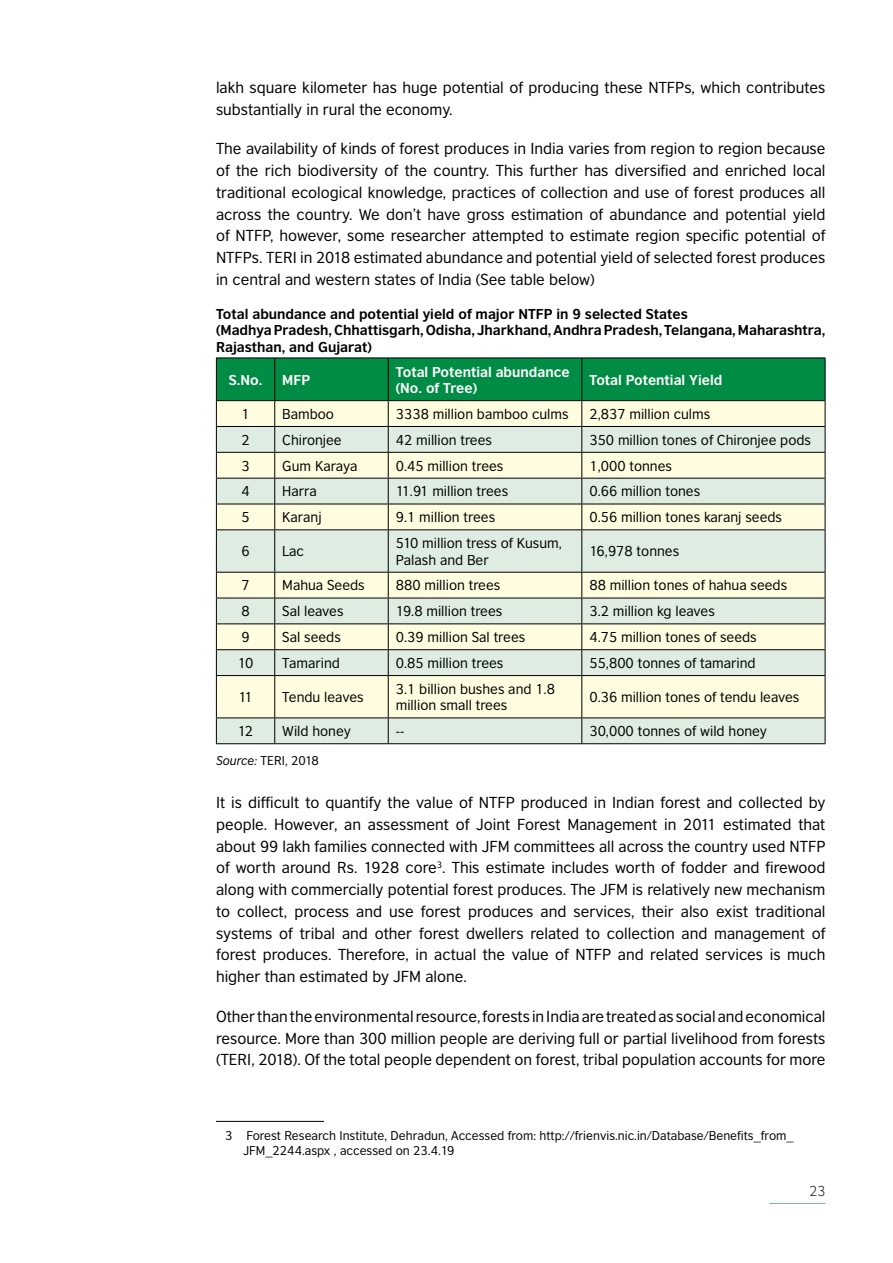
<style>
.page{position:relative;width:893px;height:1263px;background:#fff}
.page>*{position:absolute;margin:0;border:0;box-sizing:border-box;transform-origin:0 0}
.t1{font:15px/21.8px "British Council Sans";color:#000;text-align:justify}
.t2{font:13.5px/16.5px "British Council Sans";color:#000}
.t3{font:700 13.5px/16.2px "British Council Sans";color:#000}
.t4{font:700 13.5px/16.5px "British Council Sans";color:#fff}
.t5{font:300 13.5px "British Council Sans";color:#000}
.t6{font:12px/14.5px "British Council Sans";color:#000}
.s1{font-style:italic}
</style>
<div class="page">
<hr style="left:770px;top:1203px;width:55px;height:1px;background:#76b88f">
<svg style="left:217px;top:530px;width:608px;height:213px;background:#e9efdd"></svg>
<svg style="left:216px;top:358px;width:610px;height:171px;background:#add2b1"></svg>
<hr style="left:216px;top:529px;width:59px;height:1px;background:#000">
<hr style="left:216px;top:530px;width:1px;height:42px;background:#000">
<hr style="left:275px;top:529px;width:113px;height:1px;background:#000">
<hr style="left:274px;top:530px;width:1px;height:42px;background:#000">
<hr style="left:388px;top:529px;width:194px;height:1px;background:#000">
<hr style="left:388px;top:530px;width:1px;height:42px;background:#000">
<hr style="left:582px;top:529px;width:243px;height:1px;background:#000">
<hr style="left:581px;top:530px;width:1px;height:42px;background:#000">
<hr style="left:825px;top:530px;width:1px;height:42px;background:#000">
<hr style="left:216px;top:572px;width:59px;height:1px;background:#000">
<hr style="left:275px;top:572px;width:113px;height:1px;background:#000">
<hr style="left:388px;top:572px;width:194px;height:1px;background:#000">
<hr style="left:582px;top:572px;width:243px;height:1px;background:#000">
<hr style="left:216px;top:598px;width:59px;height:1px;background:#000">
<hr style="left:275px;top:598px;width:113px;height:1px;background:#000">
<hr style="left:388px;top:598px;width:194px;height:1px;background:#000">
<hr style="left:582px;top:598px;width:243px;height:1px;background:#000">
<hr style="left:216px;top:623px;width:59px;height:1px;background:#000">
<hr style="left:275px;top:623px;width:113px;height:1px;background:#000">
<hr style="left:388px;top:623px;width:194px;height:1px;background:#000">
<hr style="left:582px;top:623px;width:243px;height:1px;background:#000">
<hr style="left:216px;top:649px;width:59px;height:1px;background:#000">
<svg style="left:216px;top:572px;width:1px;height:103px"></svg>
<hr style="left:275px;top:649px;width:113px;height:1px;background:#000">
<svg style="left:274px;top:572px;width:1px;height:103px"></svg>
<hr style="left:388px;top:649px;width:194px;height:1px;background:#000">
<svg style="left:388px;top:572px;width:1px;height:103px"></svg>
<hr style="left:582px;top:649px;width:243px;height:1px;background:#000">
<svg style="left:581px;top:572px;width:1px;height:103px"></svg>
<svg style="left:825px;top:572px;width:1px;height:103px"></svg>
<hr style="left:216px;top:675px;width:59px;height:1px;background:#000">
<hr style="left:216px;top:676px;width:1px;height:41px;background:#000">
<hr style="left:275px;top:675px;width:113px;height:1px;background:#000">
<hr style="left:274px;top:676px;width:1px;height:41px;background:#000">
<hr style="left:388px;top:675px;width:194px;height:1px;background:#000">
<hr style="left:388px;top:676px;width:1px;height:41px;background:#000">
<hr style="left:582px;top:675px;width:243px;height:1px;background:#000">
<hr style="left:581px;top:676px;width:1px;height:41px;background:#000">
<hr style="left:825px;top:676px;width:1px;height:41px;background:#000">
<hr style="left:216px;top:717px;width:59px;height:1px;background:#000">
<svg style="left:216px;top:718px;width:1px;height:25px"></svg>
<hr style="left:275px;top:717px;width:113px;height:1px;background:#000">
<svg style="left:274px;top:718px;width:1px;height:25px"></svg>
<hr style="left:388px;top:717px;width:194px;height:1px;background:#000">
<svg style="left:388px;top:718px;width:1px;height:25px"></svg>
<hr style="left:582px;top:717px;width:243px;height:1px;background:#000">
<svg style="left:581px;top:718px;width:1px;height:25px"></svg>
<svg style="left:825px;top:718px;width:1px;height:25px"></svg>
<hr style="left:216px;top:743px;width:59px;height:1px;background:#000">
<hr style="left:275px;top:743px;width:113px;height:1px;background:#000">
<hr style="left:388px;top:743px;width:194px;height:1px;background:#000">
<hr style="left:582px;top:743px;width:243px;height:1px;background:#000">
<hr style="left:216px;top:1121px;width:108px;height:1px;background:#000">
<p class="t1" style="left:216px;top:76px;width:611px">lakh square kilometer has huge potential of producing these NTFPs, which contributes substantially in rural the economy.</p>
<p class="t1" style="left:216px;top:138px;width:611px">The availability of kinds of forest produces in India varies from region to region because of the rich biodiversity of the country. This further has diversified and enriched local traditional ecological knowledge, practices of collection and use of forest produces all across the country. We don’t have gross estimation of abundance and potential yield of NTFP, however, some researcher attempted to estimate region specific potential of NTFPs. TERI in 2018 estimated abundance and potential yield of selected forest produces in central and western states of India (See table below)</p>
<p class="t3" style="left:216px;top:306px;width:611px">Total abundance and potential yield of major NTFP in 9 selected States<br>(Madhya Pradesh, Chhattisgarh, Odisha, Jharkhand, Andhra Pradesh, Telangana, Maharashtra,<br>Rajasthan, and Gujarat)</p>
<p class="t4" style="left:229px;top:371px;width:35px">S.No.</p>
<p class="t4" style="left:282px;top:371px;width:29px">MFP</p>
<p class="t4" style="left:396px;top:363px;width:175px">Total Potential abundance (No. of Tree)</p>
<p class="t4" style="left:589px;top:371px;width:134px">Total Potential Yield</p>
<p class="t2" style="left:241px;top:406px;width:10px">1</p>
<p class="t2" style="left:282px;top:406px;width:53px">Bamboo</p>
<p class="t2" style="left:396px;top:406px;width:174px">3338 million bamboo culms</p>
<p class="t2" style="left:589px;top:406px;width:122px">2,837 million culms</p>
<p class="t2" style="left:241px;top:431px;width:10px">2</p>
<p class="t2" style="left:282px;top:431px;width:61px">Chironjee</p>
<p class="t2" style="left:396px;top:431px;width:98px">42 million trees</p>
<p class="t2" style="left:589px;top:431px;width:223px">350 million tones of Chironjee pods</p>
<p class="t2" style="left:241px;top:457px;width:10px">3</p>
<p class="t2" style="left:282px;top:457px;width:77px">Gum Karaya</p>
<p class="t2" style="left:396px;top:457px;width:109px">0.45 million trees</p>
<p class="t2" style="left:589px;top:457px;width:84px">1,000 tonnes</p>
<p class="t2" style="left:241px;top:483px;width:10px">4</p>
<p class="t2" style="left:282px;top:483px;width:36px">Harra</p>
<p class="t2" style="left:396px;top:483px;width:114px">11.91 million trees</p>
<p class="t2" style="left:589px;top:483px;width:112px">0.66 million tones</p>
<p class="t2" style="left:241px;top:509px;width:10px">5</p>
<p class="t2" style="left:282px;top:509px;width:41px">Karanj</p>
<p class="t2" style="left:396px;top:509px;width:101px">9.1 million trees</p>
<p class="t2" style="left:589px;top:509px;width:194px">0.56 million tones karanj seeds</p>
<p class="t2" style="left:241px;top:543px;width:10px">6</p>
<p class="t2" style="left:282px;top:543px;width:23px">Lac</p>
<p class="t2" style="left:396px;top:535px;width:168px">510 million tress of Kusum,<br>Palash and Ber</p>
<p class="t2" style="left:589px;top:543px;width:91px">16,978 tonnes</p>
<p class="t2" style="left:241px;top:577px;width:10px">7</p>
<p class="t2" style="left:282px;top:577px;width:84px">Mahua Seeds</p>
<p class="t2" style="left:396px;top:577px;width:106px">880 million trees</p>
<p class="t2" style="left:589px;top:577px;width:199px">88 million tones of hahua seeds</p>
<p class="t2" style="left:241px;top:603px;width:10px">8</p>
<p class="t2" style="left:282px;top:603px;width:63px">Sal leaves</p>
<p class="t2" style="left:396px;top:603px;width:108px">19.8 million trees</p>
<p class="t2" style="left:589px;top:603px;width:127px">3.2 million kg leaves</p>
<p class="t2" style="left:241px;top:629px;width:10px">9</p>
<p class="t2" style="left:282px;top:629px;width:60px">Sal seeds</p>
<p class="t2" style="left:396px;top:629px;width:131px">0.39 million Sal trees</p>
<p class="t2" style="left:589px;top:629px;width:169px">4.75 million tones of seeds</p>
<p class="t2" style="left:238px;top:655px;width:17px">10</p>
<p class="t2" style="left:282px;top:655px;width:59px">Tamarind</p>
<p class="t2" style="left:396px;top:655px;width:109px">0.85 million trees</p>
<p class="t2" style="left:589px;top:655px;width:168px">55,800 tonnes of tamarind</p>
<p class="t2" style="left:238px;top:689px;width:16px">11</p>
<p class="t2" style="left:282px;top:689px;width:83px">Tendu leaves</p>
<p class="t2" style="left:396px;top:680px;width:161px">3.1 billion bushes and 1.8 million small trees</p>
<p class="t2" style="left:589px;top:689px;width:211px">0.36 million tones of tendu leaves</p>
<p class="t2" style="left:238px;top:723px;width:17px">12</p>
<p class="t2" style="left:282px;top:723px;width:70px">Wild honey</p>
<p class="t2" style="left:396px;top:723px;width:10px">--</p>
<p class="t2" style="left:589px;top:723px;width:179px">30,000 tonnes of wild honey</p>
<p class="t6" style="left:216px;top:753px;width:104px"><span class="s1">Source:</span> TERI, 2018</p>
<p class="t1" style="left:216px;top:791px;width:611px">It is difficult to quantify the value of NTFP produced in Indian forest and collected by people. However, an assessment of Joint Forest Management in 2011 estimated that about 99 lakh families connected with JFM committees all across the country used NTFP of worth around Rs. 1928 core<sup>3</sup>. This estimate includes worth of fodder and firewood along with commercially potential forest produces. The JFM is relatively new mechanism to collect, process and use forest produces and services, their also exist traditional systems of tribal and other forest dwellers related to collection and management of forest produces. Therefore, in actual the value of NTFP and related services is much higher than estimated by JFM alone.</p>
<p class="t1" style="left:216px;top:1005px;width:611px">Other than the environmental resource, forests in India are treated as social and economical resource. More than 300 million people are deriving full or partial livelihood from forests (TERI, 2018). Of the total people dependent on forest, tribal population accounts for more</p>
<p class="t6" style="left:243px;top:1128px;width:552px;text-indent:-18px">3 Forest Research Institute, Dehradun, Accessed from: http://frienvis.nic.in/Database/Benefits_from_<br>JFM_2244.aspx , accessed on 23.4.19</p>
<p class="t5" style="left:809px;top:1184px;width:18px">23</p>
</div>
